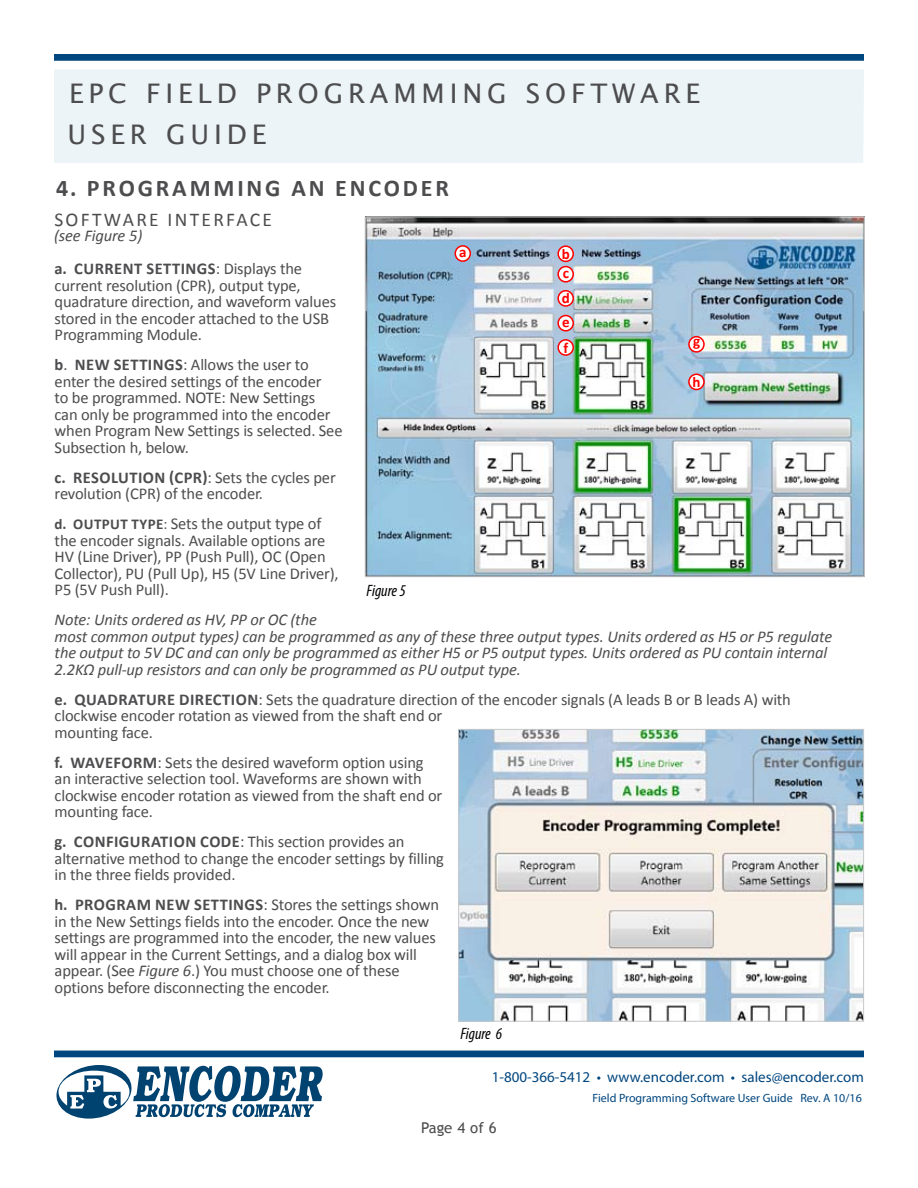
<style>
.page{position:relative;width:918px;height:1188px;background:#fff}
.page>*{position:absolute;margin:0;border:0;box-sizing:border-box;transform-origin:0 0}
.t1{font:27px/40.5px "Lucida Sans Unicode";letter-spacing:.18em;color:#4d4d4f}
.t2{font:700 24px "Calibri";letter-spacing:.12em;color:#4d4d4f}
.t3{font:19.5px "Calibri";color:#4d4d4f}
.t4{font:16.5px/16.5px "Calibri";letter-spacing:-.01em;color:#4d4d4f}
.t5{font:italic 16.5px/16.5px "Calibri";letter-spacing:-.01em;color:#4d4d4f}
.t6{font:italic condensed 16.5px "Myriad Pro";color:#000}
.t7{font:700 16.5px "Calibri";color:#4d4d4f}
.t8{font:15px "Myriad Pro";color:#00467f}
.t9{font:15px "Trebuchet MS";color:#4d4d4f}
.t10{font:700 15px/18.9px "Calibri";color:#f00}
.t11{font:12px "Myriad Pro";color:#00467f}
.s1{font-weight:700}
.s2{font-weight:700;font-size:15px}
.s3{font-size:15px}
.s4{font-style:italic}
</style>
<div class="page">
<div style="left:54px;top:69px;width:810px;height:94px;background:#ecf4f7"></div>
<div style="left:54px;top:54px;width:810px;height:7px;background:#00467f"></div>
<div style="left:54px;top:1051px;width:810px;height:6px;background:#00467f"></div>
<svg style="left:56px;top:1065px;width:267px;height:54px"></svg>
<img style="left:367px;top:219px;width:496px;height:356px">
<div style="left:455px;top:246px;width:15px;height:15px;background:#fff;border-radius:50%"></div>
<div style="left:455px;top:245px;width:16px;height:17px;border:2px solid #f00;border-radius:50%"></div>
<div style="left:558px;top:246px;width:15px;height:15px;background:#fff;border-radius:50%"></div>
<div style="left:557px;top:245px;width:17px;height:17px;border:2px solid #f00;border-radius:50%"></div>
<div style="left:558px;top:267px;width:15px;height:15px;background:#fff;border-radius:50%"></div>
<div style="left:557px;top:266px;width:17px;height:17px;border:2px solid #f00;border-radius:50%"></div>
<div style="left:558px;top:291px;width:15px;height:15px;background:#fff;border-radius:50%"></div>
<div style="left:557px;top:290px;width:17px;height:17px;border:2px solid #f00;border-radius:50%"></div>
<div style="left:558px;top:316px;width:15px;height:15px;background:#fff;border-radius:50%"></div>
<div style="left:557px;top:315px;width:17px;height:17px;border:2px solid #f00;border-radius:50%"></div>
<div style="left:558px;top:340px;width:15px;height:15px;background:#fff;border-radius:50%"></div>
<div style="left:557px;top:339px;width:17px;height:17px;border:2px solid #f00;border-radius:50%"></div>
<div style="left:689px;top:337px;width:15px;height:15px;background:#fff;border-radius:50%"></div>
<div style="left:688px;top:336px;width:17px;height:17px;border:2px solid #f00;border-radius:50%"></div>
<div style="left:689px;top:374px;width:15px;height:15px;background:#fff;border-radius:50%"></div>
<div style="left:688px;top:374px;width:17px;height:16px;border:2px solid #f00;border-radius:50%"></div>
<img style="left:460px;top:731px;width:402px;height:289px">
<div style="left:458px;top:729px;width:406px;height:293px;border:1px solid #c6c8ca"></div>
<h1 class="t1" style="left:68px;top:74px;width:614px">EPC FIE LD PROGRAMMING SOF TWARE<br>USER</h1>
<h1 class="t1" style="left:166px;top:114px;width:99px">GU IDE</h1>
<h2 class="t2" style="left:56px;top:172px;width:330px">4. PROGRAMMING AN ENCOD</h2>
<h2 class="t2" style="left:421px;top:172px;width:25px">ER</h2>
<p class="t3" style="left:54px;top:207px;width:14px">software</p>
<p class="t3" style="left:168px;top:207px;width:13px">interface</p>
<p class="t5" style="left:54px;top:227px;width:90px">(see Figure 5)</p>
<p class="t10" style="left:459px;top:243px;width:9px">A</p>
<p class="t10" style="left:562px;top:244px;width:10px">B<br>C</p>
<p class="t10" style="left:562px;top:287px;width:10px;line-height:23.2px">D<br>E</p>
<p class="t10" style="left:564px;top:338px;width:6px">F</p>
<p class="t10" style="left:693px;top:332px;width:9px">G</p>
<p class="t10" style="left:693px;top:373px;width:10px">H</p>
<p class="t4" style="left:55px;top:260px;width:283px"><span class="s1">A. CURRENT SETTINGS</span>: Displays the current resolution (CPR), output type, quadrature direction, and waveform values stored in the encoder attached to the USB Programming Module.</p>
<p class="t4" style="left:55px;top:356px;width:289px"><span class="s1">B</span>. <span class="s1">N EW SETTINGS</span>: Allows the user to enter the desired settings of the encoder<br>to be programmed. NOTE: New Settings<br>can only be programmed into the encoder when Program New Settings is selected. See Subsection h, below.</p>
<p class="t4" style="left:55px;top:469px;width:283px"><span class="s1">C. RESOLUTION (CPR)</span>: Sets the cycles per revolution (CPR) of the encoder.</p>
<p class="t4" style="left:55px;top:515px;width:286px"><span class="s2">D. OUTPUT TYPE</span><span class="s3">:</span> Sets the output type of the encoder signals. Available options are HV (Line Driver), PP (Push Pull), OC (Open Collector), PU (Pull Up), H5 (5V Line Driver), P5 (5V Push Pull).</p>
<p class="t5" style="left:55px;top:611px;width:779px">Note: Units ordered as HV, PP or OC (the<br>most common output types) can be programmed as any of these three output types. Units ordered as H5 or P5 regulate the output to 5V DC and can only be programmed as either H5 or P5 output types. Units ordered as PU contain internal 2.2KΩ pull-up resistors and can only be programmed as PU output type.</p>
<p class="t7" style="left:55px;top:689px;width:54px">E. QUADRA</p>
<p class="t6" style="left:367px;top:580px;width:41px">Figure 5</p>
<p class="t4" style="left:55px;top:691px;width:738px;text-indent:83px"><span class="s1">TURE DIRECTIO N</span>: Sets the quadrature direction of the encoder signals (A leads B or B leads A) with clockwise encoder rotation as viewed from the shaft end or<br>mounting face.</p>
<p class="t4" style="left:55px;top:754px;width:389px"><span class="s1">F. WAVEFOR M</span>: Sets the desired waveform option using an interactive selection tool. Waveforms are shown with clockwise encoder rotation as viewed from the shaft end or mounting face.</p>
<p class="t4" style="left:55px;top:833px;width:391px"><span class="s1">G. CO NFIGURATIO N COD E</span>: This section provides an alternative method to change the encoder settings by filling in the three fields provided.</p>
<p class="t4" style="left:55px;top:896px;width:386px"><span class="s1">H. PROGRAM N EW SETTINGS</span>: Stores the settings shown in the New Settings fields into the encoder. Once the new settings are programmed into the encoder, the new values will appear in the Current Settings, and a dialog box will appear. (See <span class="s4">Figure 6</span>.) You must choose one of these options before disconnecting the encoder.</p>
<p class="t6" style="left:460px;top:1024px;width:43px">Figure 6</p>
<p class="t8" style="left:492px;top:1068px;width:374px">1-800-366-5412 • www.encoder.com • sales@encoder.com</p>
<p class="t11" style="left:593px;top:1091px;width:271px">Field Programming Software User Guide Rev. A 10/16</p>
<p class="t9" style="left:421px;top:1119px;width:77px">Page 4 of 6</p>
</div>
